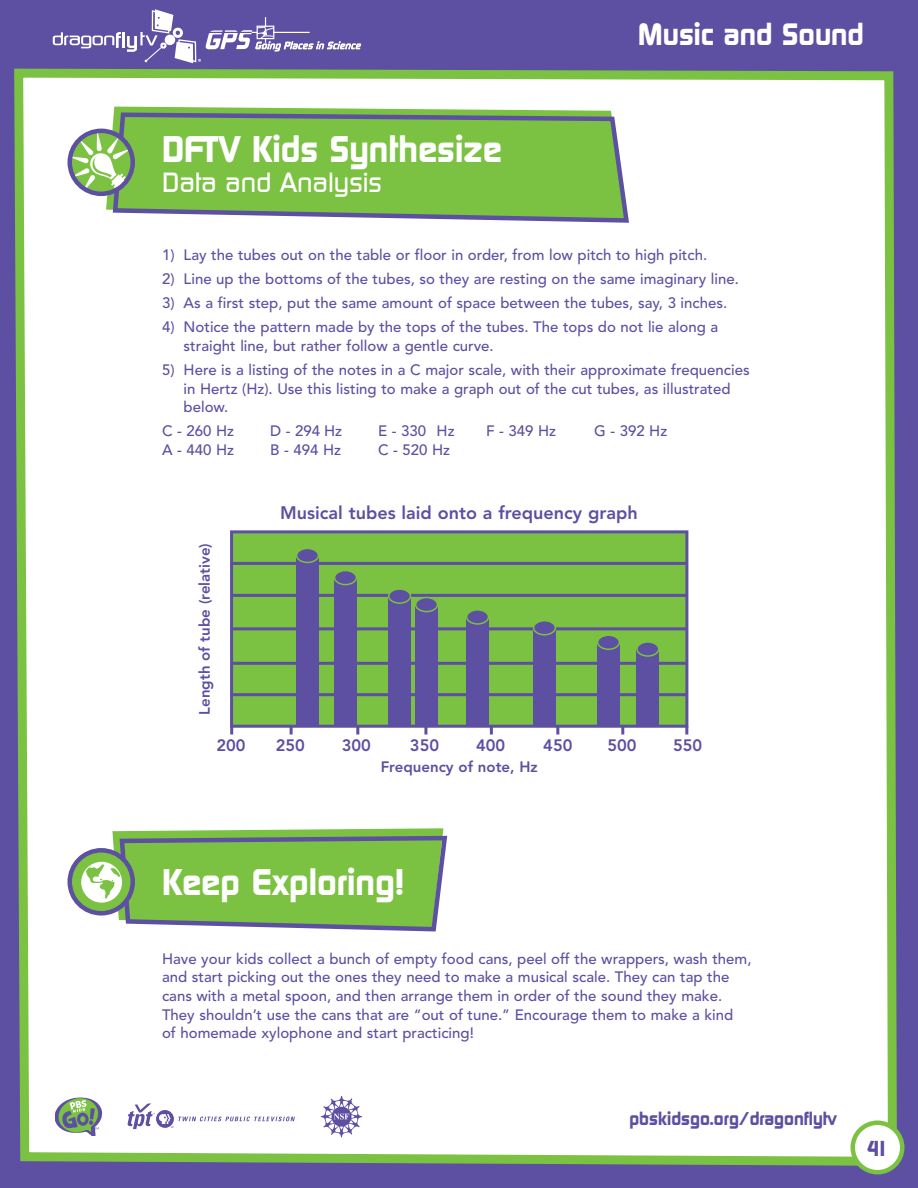
<style>
.page{position:relative;width:918px;height:1188px;background:#5d4fa1}
.page>*{position:absolute;margin:0;border:0;box-sizing:border-box;transform-origin:0 0}
.t1{font:700 36px "Dicot";color:#fff}
.t2{font:700 30px "Dicot";color:#fff}
.t3{font:500 27px "Dicot";color:#fff}
.t4{font:700 21px "Dicot";color:#5d4fa1}
.t5{font:800 18px "Avenir";color:#5d4fa1}
.t6{font:700 18px "Dicot";color:#5d4fa1}
.t7{font:800 16.5px "Avenir";color:#5d4fa1}
.t8{font:500 15px/18.8px "Avenir";color:#5d4fa1}
.t9{font:800 15px "Avenir";color:#5d4fa1}
</style>
<div class="page">
<div style="left:14px;top:69px;width:883px;height:1097px;background:#fff"></div>
<svg style="left:106px;top:107px;width:520px;height:113px;background:#a7d582"></svg>
<svg style="left:113px;top:113px;width:516px;height:110px;background:#81ba58"></svg>
<svg style="left:850px;top:1120px;width:54px;height:54px;background:#c8d9c1"></svg>
<svg style="left:68px;top:129px;width:67px;height:67px"></svg>
<svg style="left:68px;top:828px;width:379px;height:104px;background:#8bbd67"></svg>
<svg style="left:128px;top:1103px;width:167px;height:26px;background:#e7e5f1"></svg>
<svg style="left:56px;top:1096px;width:48px;height:40px"></svg>
<svg style="left:321px;top:1096px;width:41px;height:41px"></svg>
<div style="left:232px;top:532px;width:455px;height:194px;background:#7bc142"></div>
<div style="left:230px;top:530px;width:458px;height:198px;border:3px solid #5d4fa1"></div>
<hr style="left:232px;top:594px;width:456px;height:3px;background:#5d4fa1">
<hr style="left:230px;top:562px;width:456px;height:3px;background:#5d4fa1">
<hr style="left:232px;top:662px;width:454px;height:3px;background:#5d4fa1">
<hr style="left:230px;top:627px;width:456px;height:3px;background:#5d4fa1">
<hr style="left:230px;top:693px;width:456px;height:3px;background:#5d4fa1">
<svg style="left:290px;top:726px;width:3px;height:9px"></svg>
<svg style="left:356px;top:726px;width:3px;height:9px"></svg>
<svg style="left:424px;top:726px;width:3px;height:9px"></svg>
<svg style="left:490px;top:726px;width:3px;height:9px"></svg>
<svg style="left:621px;top:726px;width:3px;height:9px"></svg>
<svg style="left:556px;top:726px;width:3px;height:9px"></svg>
<svg style="left:685px;top:726px;width:3px;height:9px"></svg>
<svg style="left:230px;top:726px;width:3px;height:9px"></svg>
<div style="left:296px;top:555px;width:23px;height:171px;background:#5d4fa1"></div>
<svg style="left:296px;top:549px;width:23px;height:14px"></svg>
<svg style="left:53px;top:9px;width:308px;height:54px"></svg>
<div style="left:334px;top:578px;width:23px;height:147px;background:#5d4fa1"></div>
<svg style="left:334px;top:571px;width:23px;height:14px"></svg>
<div style="left:388px;top:596px;width:23px;height:130px;background:#5d4fa1"></div>
<div style="left:415px;top:605px;width:23px;height:121px;background:#5d4fa1"></div>
<svg style="left:388px;top:589px;width:50px;height:23px"></svg>
<div style="left:466px;top:617px;width:23px;height:109px;background:#5d4fa1"></div>
<svg style="left:466px;top:610px;width:23px;height:15px"></svg>
<div style="left:533px;top:628px;width:23px;height:98px;background:#5d4fa1"></div>
<svg style="left:533px;top:621px;width:23px;height:15px"></svg>
<div style="left:597px;top:642px;width:23px;height:84px;background:#5d4fa1"></div>
<svg style="left:597px;top:636px;width:23px;height:14px"></svg>
<div style="left:636px;top:649px;width:23px;height:76px;background:#5d4fa1"></div>
<svg style="left:636px;top:642px;width:23px;height:15px"></svg>
<h1 class="t1" style="left:162px;top:128px;width:342px">DFTV Kids Synthesize</h1>
<h3 class="t3" style="left:162px;top:167px;width:221px">Data and Analysis</h3>
<h2 class="t2" style="left:638px;top:17px;width:227px">Music and Sound</h2>
<p class="t8" style="left:162px;top:247px;width:547px">1) Lay the tubes out on the table or floor in order, from low pitch to high pitch.</p>
<p class="t8" style="left:162px;top:271px;width:578px">2) Line up the bottoms of the tubes, so they are resting on the same imaginary line.</p>
<p class="t8" style="left:162px;top:295px;width:567px">3) As a first step, put the same amount of space between the tubes, say, 3 inches.</p>
<p class="t8" style="left:184px;top:319px;width:536px;text-indent:-22px">4) Notice the pattern made by the tops of the tubes. The tops do not lie along a straight line, but rather follow a gentle curve.</p>
<p class="t8" style="left:184px;top:362px;width:568px;text-indent:-22px">5) Here is a listing of the notes in a C major scale, with their approximate frequencies in Hertz (Hz). Use this listing to make a graph out of the cut tubes, as illustrated below.</p>
<p class="t8" style="left:162px;top:423px;width:74px">C - 260 Hz</p>
<p class="t8" style="left:270px;top:423px;width:74px">D - 294 Hz</p>
<p class="t8" style="left:378px;top:423px;width:78px">E - 330 Hz</p>
<p class="t8" style="left:486px;top:423px;width:72px">F - 349 Hz</p>
<p class="t8" style="left:594px;top:423px;width:75px">G - 392 Hz</p>
<p class="t8" style="left:162px;top:442px;width:74px">A - 440 Hz</p>
<p class="t8" style="left:270px;top:442px;width:73px">B - 494 Hz</p>
<p class="t8" style="left:378px;top:442px;width:74px">C - 520 Hz</p>
<p class="t9" style="left:199px;top:715px;width:173px;rotate:-90deg">Length of tube (relative)</p>
<p class="t5" style="left:280px;top:505px;width:359px">Musical tubes laid onto a frequency graph</p>
<p class="t7" style="left:216px;top:738px;width:31px">200</p>
<p class="t7" style="left:276px;top:738px;width:31px">250</p>
<p class="t7" style="left:342px;top:738px;width:31px">300</p>
<p class="t7" style="left:410px;top:738px;width:31px">350</p>
<p class="t7" style="left:476px;top:738px;width:31px">400</p>
<p class="t7" style="left:543px;top:738px;width:31px">450</p>
<p class="t9" style="left:381px;top:760px;width:159px">Frequency of note, Hz</p>
<p class="t7" style="left:607px;top:738px;width:31px">500</p>
<p class="t7" style="left:673px;top:738px;width:31px">550</p>
<h1 class="t1" style="left:162px;top:861px;width:244px">Keep Exploring!</h1>
<p class="t8" style="left:162px;top:950px;width:591px">Have your kids collect a bunch of empty food cans, peel off the wrappers, wash them, and start picking out the ones they need to make a musical scale. They can tap the cans with a metal spoon, and then arrange them in order of the sound they make.<br>They shouldn’t use the cans that are “out of tune.” Encourage them to make a kind<br>of homemade xylophone and start practicing!</p>
<p class="t6" style="left:629px;top:1108px;width:209px">pbskidsgo.org/dragonflytv</p>
<h3 class="t4" style="left:867px;top:1136px;width:24px">41</h3>
</div>
